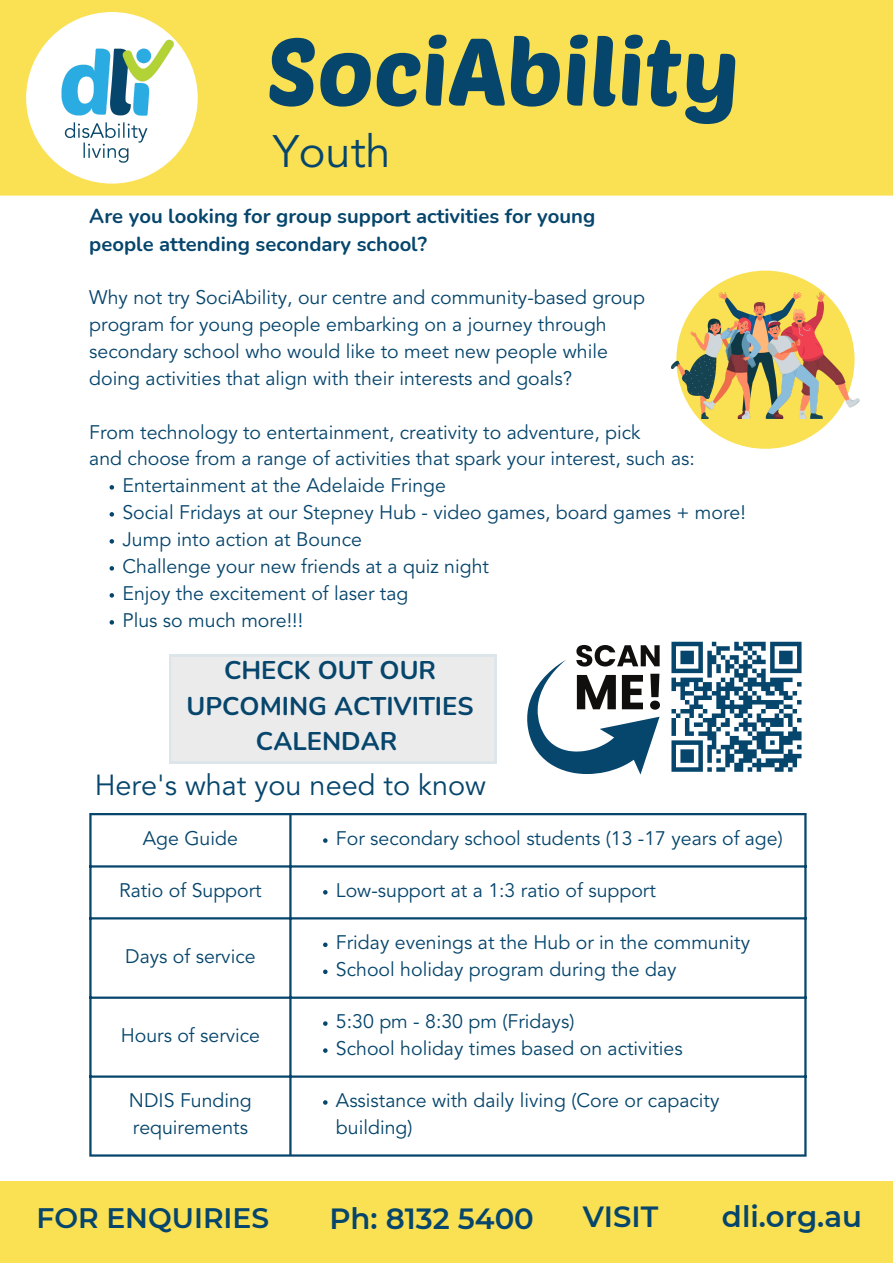
<style>
.page{position:relative;width:893px;height:1263px;background:#fff}
.page>*{position:absolute;margin:0;border:0;box-sizing:border-box;transform-origin:0 0}
.t1{font:94.2px "Poetsen One";color:#06456c}
.t2{font:45.08px "Avenir LT Std";color:#06456c}
.t3{font:600 29.17px "Montserrat";color:#06456c}
.t4{font:28.88px "Avenir LT Std";color:#06456c}
.t5{font:600 28.2px "Montserrat";color:#06456c}
.t6{font:700 25.58px/35.5px "Nunito";color:#06456c;text-align:center}
.t7{font:700 20.25px/28.1px "Nunito";color:#06456c}
.t8{font:19.5px/27px "Avenir LT Std";color:#06456c}
</style>
<div class="page">
<div style="left:0;top:0;width:893px;height:196px;background:#fae053"></div>
<div style="left:0;top:1181px;width:893px;height:82px;background:#fae053"></div>
<svg style="left:323px;top:838px;width:4px;height:5px"></svg>
<svg style="left:323px;top:890px;width:4px;height:4px"></svg>
<svg style="left:323px;top:942px;width:4px;height:5px"></svg>
<svg style="left:323px;top:969px;width:4px;height:5px"></svg>
<svg style="left:323px;top:1021px;width:4px;height:5px"></svg>
<svg style="left:323px;top:1048px;width:4px;height:5px"></svg>
<svg style="left:323px;top:1100px;width:4px;height:5px"></svg>
<hr style="left:89px;top:815px;width:3px;height:339px;background:#06456c">
<hr style="left:289px;top:815px;width:2px;height:339px;background:#06456c">
<hr style="left:804px;top:815px;width:2px;height:339px;background:#06456c">
<hr style="left:89px;top:813px;width:717px;height:2px;background:#06456c">
<hr style="left:89px;top:865px;width:717px;height:2px;background:#06456c">
<hr style="left:89px;top:917px;width:717px;height:2px;background:#06456c">
<hr style="left:89px;top:996px;width:717px;height:3px;background:#06456c">
<hr style="left:89px;top:1075px;width:717px;height:3px;background:#06456c">
<hr style="left:89px;top:1154px;width:717px;height:2px;background:#06456c">
<svg style="left:671px;top:641px;width:131px;height:131px"></svg>
<svg style="left:527px;top:645px;width:133px;height:129px"></svg>
<div style="left:676px;top:271px;width:178px;height:178px;background:#fae053;border-radius:50%"></div>
<img style="left:671px;top:293px;width:188px;height:126px">
<div style="left:169px;top:655px;width:327px;height:108px;background:#ebebeb"></div>
<div style="left:26px;top:12px;width:172px;height:172px;background:#fff;border-radius:50%"></div>
<img style="left:62px;top:39px;width:113px;height:126px">
<svg style="left:110px;top:485px;width:4px;height:5px"></svg>
<svg style="left:110px;top:512px;width:4px;height:5px"></svg>
<svg style="left:110px;top:539px;width:4px;height:5px"></svg>
<svg style="left:110px;top:566px;width:4px;height:5px"></svg>
<svg style="left:110px;top:593px;width:4px;height:5px"></svg>
<svg style="left:110px;top:620px;width:4px;height:5px"></svg>
<h1 class="t1" style="left:267px;top:11px;width:474px">SociAbility</h1>
<h2 class="t2" style="left:273px;top:133px;width:119px">Youth</h2>
<p class="t7" style="left:89px;top:202px;width:507px">Are you looking for group support activities for young people attending secondary school?</p>
<p class="t8" style="left:89px;top:285px;width:557px">Why not try SociAbility, our centre and community-based group program for young people embarking on a journey through secondary school who would like to meet new people while doing activities that align with their interests and goals?</p>
<p class="t8" style="left:89px;top:420px;width:553px">From technology to entertainment, creativity to adventure, pick</p>
<p class="t8" style="left:89px;top:446px;width:607px">and choose from a range of activities that spark your interest, such as:</p>
<p class="t8" style="left:122px;top:473px;width:625px">Entertainment at the Adelaide Fringe<br>Social Fridays at our Stepney Hub - video games, board games + more!<br>Jump into action at Bounce<br>Challenge your new friends at a quiz night<br>Enjoy the excitement of laser tag<br>Plus so much more!!!</p>
<h3 class="t6" style="left:187px;top:653px;width:288px">CHECK OUT OUR<br>UPCOMING ACTIVITIES<br>CALENDAR</h3>
<h3 class="t4" style="left:95px;top:773px;width:393px">Here's what you need to know</h3>
<p class="t8" style="left:143px;top:826px;width:96px">Age Guide</p>
<p class="t8" style="left:336px;top:826px;width:448px">For secondary school students (13 -17 years of age)</p>
<p class="t8" style="left:119px;top:878px;width:144px">Ratio of Support</p>
<p class="t8" style="left:336px;top:878px;width:321px">Low-support at a 1:3 ratio of support</p>
<p class="t8" style="left:125px;top:944px;width:132px">Days of service</p>
<p class="t8" style="left:121px;top:1023px;width:141px">Hours of service</p>
<p class="t8" style="left:336px;top:931px;width:416px">Friday evenings at the Hub or in the community<br>School holiday program during the day</p>
<p class="t8" style="left:336px;top:1009px;width:348px">5:30 pm - 8:30 pm (Fridays)<br>School holiday times based on activities</p>
<p class="t8" style="left:129px;top:1088px;width:124px">NDIS Funding requirements</p>
<p class="t8" style="left:336px;top:1088px;width:385px">Assistance with daily living (Core or capacity building)</p>
<h3 class="t5" style="left:36px;top:1200px;width:234px">FOR ENQUIRIES</h3>
<h3 class="t3" style="left:329px;top:1200px;width:206px">Ph: 8132 5400</h3>
<h3 class="t3" style="left:582px;top:1199px;width:77px">VISIT</h3>
<h3 class="t3" style="left:722px;top:1199px;width:141px">dli.org.au</h3>
</div>
